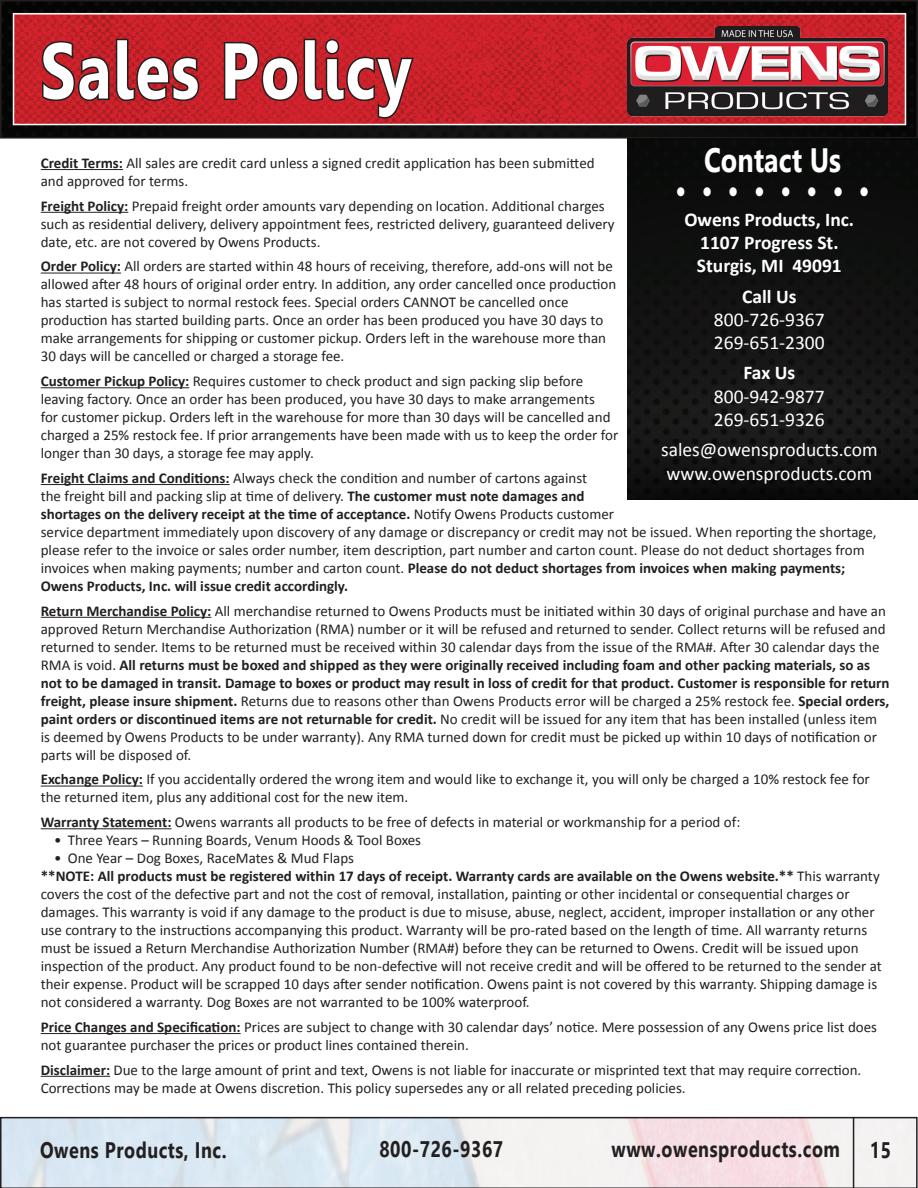
<style>
.page{position:relative;width:918px;height:1188px;background:#fff}
.page>*{position:absolute;margin:0;border:0;box-sizing:border-box;transform-origin:0 0}
.t1{font:700 78.75px "Leelawadee";letter-spacing:.03em;color:#fff;scale:.8 1}
.t2{font:700 33.75px "Leelawadee";color:#fff;scale:.8 1}
.t3{font:700 22.5px "Leelawadee";letter-spacing:.03em;color:#231f20;scale:.8 1}
.t4{font:19.5px/23.4px "Calibri";color:#fff}
.t5{font:700 19.5px/23.4px "Calibri";color:#fff;text-align:center}
.t6{font:15px/18px "Calibri";color:#231f20}
.s1{font-weight:700}
</style>
<div class="page">
<img style="left:3px;top:3px;width:912px;height:133px">
<div style="left:0;top:0;width:918px;height:139px;border:2px solid #231f20"></div>
<img style="left:627px;top:27px;width:261px;height:91px">
<svg style="left:0;top:1117px;width:918px;height:71px"></svg>
<hr style="left:853px;top:1117px;width:1px;height:71px;background:#231f20">
<svg style="left:40px;top:37px;width:161px;height:66px;background:#9a2026"></svg>
<svg style="left:222px;top:37px;width:194px;height:83px;background:#a72028"></svg>
<hr style="left:41px;top:169px;width:82px;height:1px;background:#231f20">
<hr style="left:41px;top:212px;width:87px;height:1px;background:#231f20">
<hr style="left:41px;top:273px;width:80px;height:1px;background:#231f20">
<hr style="left:41px;top:387px;width:148px;height:1px;background:#231f20">
<hr style="left:41px;top:484px;width:189px;height:1px;background:#231f20">
<hr style="left:41px;top:617px;width:170px;height:1px;background:#231f20">
<hr style="left:41px;top:786px;width:102px;height:1px;background:#231f20">
<hr style="left:41px;top:828px;width:131px;height:1px;background:#231f20">
<hr style="left:41px;top:1033px;width:200px;height:1px;background:#231f20">
<hr style="left:41px;top:1076px;width:69px;height:1px;background:#231f20">
<img style="left:627px;top:139px;width:291px;height:361px">
<h1 class="t1" style="left:40px;top:25px;width:465px">Sales Policy</h1>
<h2 class="t2" style="left:704px;top:141px;width:173px">Contact Us</h2>
<h2 class="t2" style="left:675px;top:170px;width:245px">• • • • • • • •</h2>
<p class="t6" style="left:41px;top:154px;width:555px"><span class="s1">Credit Terms:</span> All sales are credit card unless a signed credit application has been submitted and approved for terms.</p>
<p class="t6" style="left:41px;top:197px;width:575px"><span class="s1">Freight Policy:</span> Prepaid freight order amounts vary depending on location. Additional charges such as residential delivery, delivery appointment fees, restricted delivery, guaranteed delivery date, etc. are not covered by Owens Products.</p>
<p class="t6" style="left:41px;top:257px;width:577px"><span class="s1">Order Policy:</span> All orders are started within 48 hours of receiving, therefore, add-ons will not be allowed after 48 hours of original order entry. In addition, any order cancelled once production has started is subject to normal restock fees. Special orders CANNOT be cancelled once production has started building parts. Once an order has been produced you have 30 days to make arrangements for shipping or customer pickup. Orders left in the warehouse more than 30 days will be cancelled or charged a storage fee.</p>
<p class="t6" style="left:41px;top:372px;width:579px"><span class="s1">Customer Pickup Policy:</span> Requires customer to check product and sign packing slip before leaving factory. Once an order has been produced, you have 30 days to make arrangements<br>for customer pickup. Orders left in the warehouse for more than 30 days will be cancelled and charged a 25% restock fee. If prior arrangements have been made with us to keep the order for longer than 30 days, a storage fee may apply.</p>
<p class="t6" style="left:41px;top:469px;width:837px"><span class="s1">Freight Claims and Conditions:</span> Always check the condition and number of cartons against<br>the freight bill and packing slip at time of delivery. <span class="s1">The customer must note damages and<br>shortages on the delivery receipt at the time of acceptance.</span> Notify Owens Products customer<br>service department immediately upon discovery of any damage or discrepancy or credit may not be issued. When reporting the shortage, please refer to the invoice or sales order number, item description, part number and carton count. Please do not deduct shortages from invoices when making payments; number and carton count. <span class="s1">Please do not deduct shortages from invoices when making payments; Owens Products, Inc. will issue credit accordingly.</span></p>
<p class="t6" style="left:41px;top:602px;width:850px"><span class="s1">Return Merchandise Policy:</span> All merchandise returned to Owens Products must be initiated within 30 days of original purchase and have an approved Return Merchandise Authorization (RMA) number or it will be refused and returned to sender. Collect returns will be refused and returned to sender. Items to be returned must be received within 30 calendar days from the issue of the RMA#. After 30 calendar days the RMA is void. <span class="s1">All returns must be boxed and shipped as they were originally received including foam and other packing materials, so as not to be damaged in transit. Damage to boxes or product may result in loss of credit for that product. Customer is responsible for return freight, please insure shipment.</span> Returns due to reasons other than Owens Products error will be charged a 25% restock fee. <span class="s1">Special orders, paint orders or discontinued items are not returnable for credit.</span> No credit will be issued for any item that has been installed (unless item is deemed by Owens Products to be under warranty). Any RMA turned down for credit must be picked up within 10 days of notification or parts will be disposed of.</p>
<p class="t6" style="left:41px;top:770px;width:831px"><span class="s1">Exchange Policy:</span> If you accidentally ordered the wrong item and would like to exchange it, you will only be charged a 10% restock fee for the returned item, plus any additional cost for the new item.</p>
<p class="t6" style="left:41px;top:813px;width:701px"><span class="s1">Warranty Statement:</span> Owens warrants all products to be free of defects in material or workmanship for a period of:</p>
<p class="t6" style="left:54px;top:831px;width:368px">• Three Years – Running Boards, Venum Hoods &amp; Tool Boxes</p>
<p class="t6" style="left:41px;top:849px;width:843px;text-indent:14px">• One Year – Dog Boxes, RaceMates &amp; Mud Flaps<br><span class="s1">**NOTE: All products must be registered within 17 days of receipt. Warranty cards are available on the Owens website.**</span> This warranty covers the cost of the defective part and not the cost of removal, installation, painting or other incidental or consequential charges or damages. This warranty is void if any damage to the product is due to misuse, abuse, neglect, accident, improper installation or any other use contrary to the instructions accompanying this product. Warranty will be pro-rated based on the length of time. All warranty returns must be issued a Return Merchandise Authorization Number (RMA#) before they can be returned to Owens. Credit will be issued upon inspection of the product. Any product found to be non-defective will not receive credit and will be offered to be returned to the sender at their expense. Product will be scrapped 10 days after sender notification. Owens paint is not covered by this warranty. Shipping damage is not considered a warranty. Dog Boxes are not warranted to be 100% waterproof.</p>
<p class="t6" style="left:41px;top:1018px;width:838px"><span class="s1">Price Changes and Specification:</span> Prices are subject to change with 30 calendar days’ notice. Mere possession of any Owens price list does not guarantee purchaser the prices or product lines contained therein.</p>
<p class="t6" style="left:41px;top:1061px;width:822px"><span class="s1">Disclaimer:</span> Due to the large amount of print and text, Owens is not liable for inaccurate or misprinted text that may require correction.<br>Corrections may be made at Owens discretion. This policy supersedes any or all related preceding policies.</p>
<h3 class="t5" style="left:684px;top:207px;width:171px">Owens Products, Inc.<br>1107 Progress St.<br>Sturgis, MI 49091</h3>
<h3 class="t5" style="left:742px;top:284px;width:56px">Call Us</h3>
<h3 class="t4" style="left:714px;top:308px;width:112px">800-726-9367<br>269-651-2300</h3>
<h3 class="t5" style="left:743px;top:361px;width:53px">Fax Us</h3>
<h3 class="t4" style="left:714px;top:385px;width:112px">800-942-9877<br>269-651-9326</h3>
<h3 class="t4" style="left:661px;top:438px;width:218px">sales@owensproducts.com www.owensproducts.com</h3>
<h3 class="t3" style="left:40px;top:1137px;width:235px">Owens Products, Inc.</h3>
<h3 class="t3" style="left:379px;top:1136px;width:156px">800-726-9367</h3>
<h3 class="t3" style="left:612px;top:1136px;width:287px">www.owensproducts.com</h3>
<h3 class="t3" style="left:870px;top:1137px;width:28px">15</h3>
</div>
